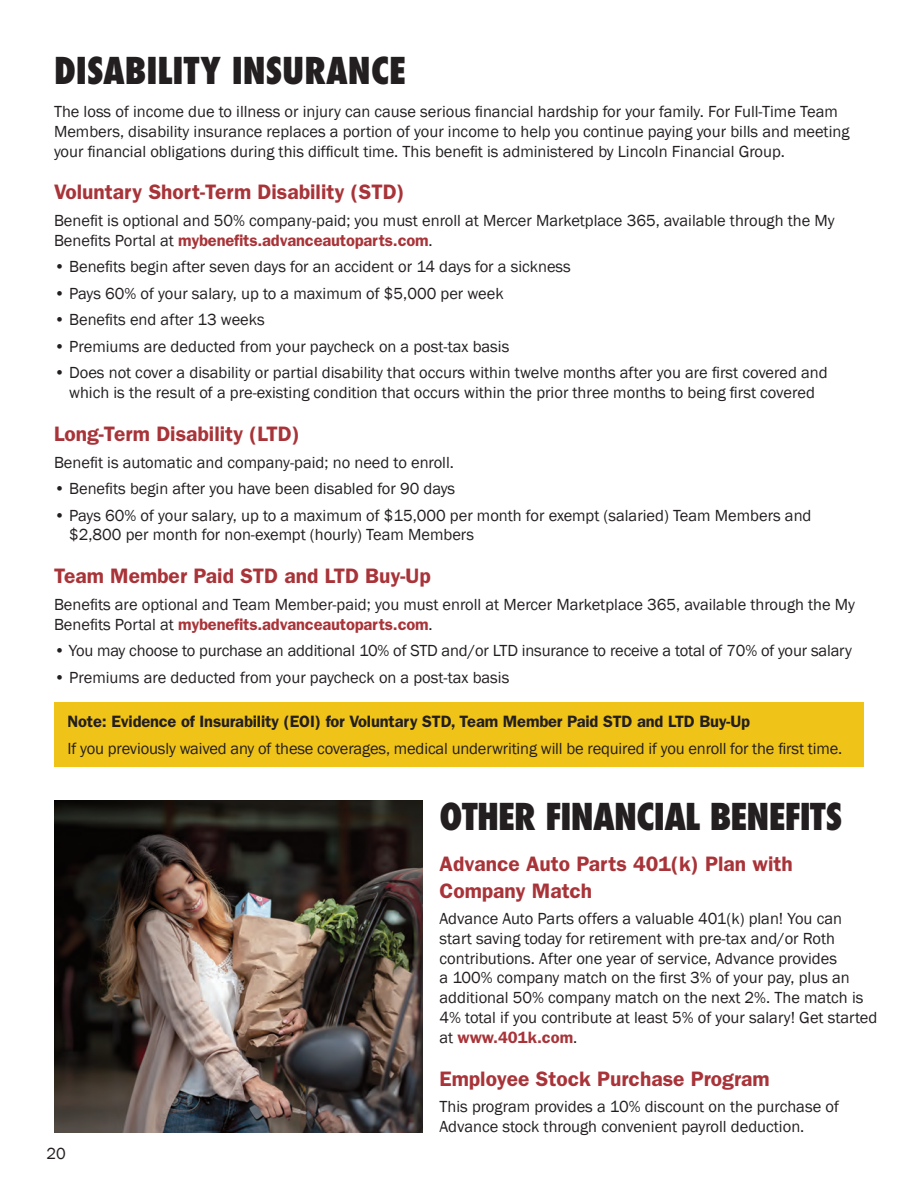
<style>
.page{position:relative;width:918px;height:1188px;background:#fff}
.page>*{position:absolute;margin:0;border:0;box-sizing:border-box;transform-origin:0 0}
.H1_-_BLACK_BOLD_CAPS{font:800 condensed 36px "Futura";letter-spacing:-.01em;color:#231f20}
.L2-RED_SUBHEAD{font:600 21px/27px "ITC Franklin Gothic Std";color:#a83439}
.t1{font:16.5px/19.8px "Franklin Gothic";color:#231f20}
.t2{font:600 16.5px "ITC Franklin Gothic Std";letter-spacing:-.01em;color:#231f20}
.s1{font-weight:600;color:#a83439}
.s2{font-family:"ITC Franklin Gothic Std";font-weight:600;color:#a83439}
</style>
<div class="page">
<div style="left:54px;top:702px;width:810px;height:65px;background:#f0c318"></div>
<img style="left:221px;top:800px;width:202px;height:333px">
<img style="left:54px;top:800px;width:167px;height:333px">
<p class="H1_-_BLACK_BOLD_CAPS" style="left:54px;top:46px;width:353px">DISABILITY INSURANCE</p>
<p class="t1" style="left:54px;top:102px;width:797px">The loss of income due to illness or injury can cause serious financial hardship for your family. For Full-Time Team<br>Members, disability insurance replaces a portion of your income to help you continue paying your bills and meeting your financial obligations during this difficult time. This benefit is administered by Lincoln Financial Group.</p>
<p class="L2-RED_SUBHEAD" style="left:54px;top:179px;width:352px">Voluntary Short-Term Disability (STD)</p>
<p class="t1" style="left:54px;top:211px;width:782px">Benefit is optional and 50% company-paid; you must enroll at Mercer Marketplace 365, available through the My<br>Benefits Portal at <span class="s1">mybenefits.advanceautoparts.com</span>.</p>
<p class="t1" style="left:54px;top:257px;width:518px">• Benefits begin after seven days for an accident or 14 days for a sickness</p>
<p class="t1" style="left:54px;top:284px;width:451px">• Pays 60% of your salary, up to a maximum of $5,000 per week</p>
<p class="t1" style="left:54px;top:310px;width:212px">• Benefits end after 13 weeks</p>
<p class="t1" style="left:54px;top:337px;width:457px">• Premiums are deducted from your paycheck on a post-tax basis</p>
<p class="t1" style="left:54px;top:363px;width:775px;text-align:center">• Does not cover a disability or partial disability that occurs within twelve months after you are first covered and which is the result of a pre-existing condition that occurs within the prior three months to being first covered</p>
<p class="L2-RED_SUBHEAD" style="left:54px;top:420px;width:247px">Long-Term Disability (LTD)</p>
<p class="t1" style="left:54px;top:452px;width:402px">Benefit is automatic and company-paid; no need to enroll.</p>
<p class="t1" style="left:54px;top:479px;width:403px">• Benefits begin after you have been disabled for 90 days</p>
<p class="t1" style="left:69px;top:506px;width:744px;text-indent:-15px">• Pays 60% of your salary, up to a maximum of $15,000 per month for exempt (salaried) Team Members and $2,800 per month for non-exempt (hourly) Team Members</p>
<p class="L2-RED_SUBHEAD" style="left:54px;top:563px;width:378px">Team Member Paid STD and LTD Buy-Up</p>
<p class="t1" style="left:54px;top:595px;width:803px">Benefits are optional and Team Member-paid; you must enroll at Mercer Marketplace 365, available through the My<br>Benefits Portal at <span class="s1">mybenefits.advanceautoparts.com</span>.</p>
<p class="t1" style="left:54px;top:641px;width:799px">• You may choose to purchase an additional 10% of STD and/or LTD insurance to receive a total of 70% of your salary</p>
<p class="t1" style="left:54px;top:668px;width:457px">• Premiums are deducted from your paycheck on a post-tax basis</p>
<p class="t2" style="left:68px;top:712px;width:684px">Note: Evidence of Insurability (EOI) for Voluntary STD, Team Member Paid STD and LTD Buy-Up</p>
<p class="t1" style="left:68px;top:738px;width:776px">If you previously waived any of these coverages, medical underwriting will be required if you enroll for the first time.</p>
<p class="t1" style="left:46px;top:1144px;width:21px">20</p>
<p class="H1_-_BLACK_BOLD_CAPS" style="left:440px;top:792px;width:404px">OTHER FINANCIAL BENEFITS</p>
<p class="L2-RED_SUBHEAD" style="left:440px;top:850px;width:355px">Advance Auto Parts 401(k) Plan with<br>Company Match</p>
<p class="t1" style="left:440px;top:909px;width:439px">Advance Auto Parts offers a valuable 401(k) plan! You can start saving today for retirement with pre-tax and/or Roth contributions. After one year of service, Advance provides<br>a 100% company match on the first 3% of your pay, plus an additional 50% company match on the next 2%. The match is 4% total if you contribute at least 5% of your salary! Get started at <span class="s2">www.401k.com</span>.</p>
<p class="L2-RED_SUBHEAD" style="left:440px;top:1065px;width:332px">Employee Stock Purchase Program</p>
<p class="t1" style="left:440px;top:1097px;width:401px">This program provides a 10% discount on the purchase of<br>Advance stock through convenient payroll deduction.</p>
</div>
